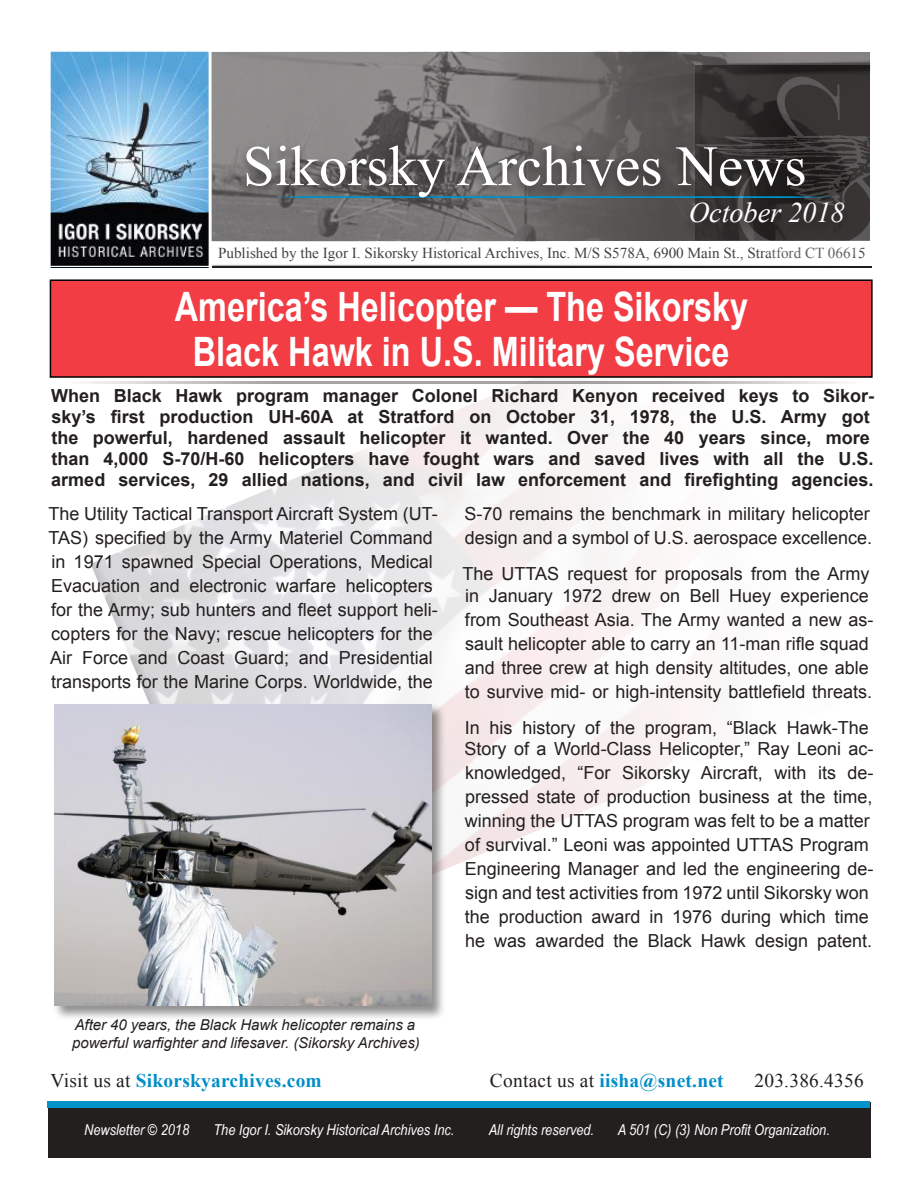
<style>
.page{position:relative;width:918px;height:1188px;background:#fff}
.page>*{position:absolute;margin:0;border:0;box-sizing:border-box;transform-origin:0 0}
.t1{font:57px "Times New Roman";color:#fff}
.t2{font:700 40.5px/45px "Arial";color:#fff;text-align:center;scale:.8 1}
.t3{font:italic 28.5px "Times New Roman";letter-spacing:-.005em;color:#fff}
.t4{font:700 19.35px "Times New Roman";letter-spacing:.01em;color:#008ec8}
.t5{font:19.35px "Times New Roman";letter-spacing:.01em;color:#241f1f}
.t6{font:18px/24px "Arial";color:#241f1f}
.t7{font:700 18px/21px "Arial";color:#241f1f}
.t8{font:15.15px "Times New Roman";color:#444041}
.t9{font:italic 15px "Arial Narrow";color:#fff;scale:1.04 1}
.t10{font:italic 15px/18px "Arial";letter-spacing:-.005em;color:#241f1f}
.s1{font-weight:400;color:#241f1f}
</style>
<div class="page">
<img style="left:212px;top:52px;width:289px;height:189px">
<img style="left:501px;top:51px;width:369px;height:190px">
<div style="left:48px;top:1103px;width:822px;height:55px;background:#241f1f"></div>
<div style="left:48px;top:1101px;width:822px;height:7px;background:#0093ca"></div>
<svg style="left:696px;top:75px;width:174px;height:166px;background:#3a3636"></svg>
<img style="left:52px;top:53px;width:156px;height:213px">
<div style="left:48px;top:49px;width:164px;height:224px;border:3px solid #fff"></div>
<div style="left:683px;top:201px;width:169px;height:36px;background:#241f1f;opacity:.75"></div>
<div style="left:237px;top:142px;width:577px;height:69px;background:#241f1f;opacity:.4"></div>
<hr style="left:212px;top:266px;width:660px;height:2px;background:#241f1f">
<img style="left:91px;top:378px;width:613px;height:491px">
<div style="left:50px;top:279px;width:823px;height:99px;background:#f23d44;border:2px solid #000"></div>
<div style="left:212px;top:265px;width:658px;height:3px;border:2px solid #241f1f"></div>
<hr style="left:65px;top:381px;width:797px;height:3px;background:#000">
<div style="left:53px;top:703px;width:393px;height:318px;background:#241f1f;opacity:.5"></div>
<img style="left:54px;top:704px;width:377px;height:302px">
<h1 class="t1" style="left:243px;top:128px;width:565px">Sikorsky Archives News</h1>
<h3 class="t3" style="left:689px;top:193px;width:157px">October 2018</h3>
<p class="t8" style="left:218px;top:242px;width:649px">Published by the Igor I. Sikorsky Historical Archives, Inc. M/S S578A, 6900 Main St., Stratford CT 06615</p>
<h2 class="t2" style="left:175px;top:285px;width:718px">America’s Helicopter — The Sikorsky<br>Black Hawk in U.S. Military Service</h2>
<p class="t7" style="left:51px;top:386px;width:825px">When Black Hawk program manager Colonel Richard Kenyon received keys to Sikor&shy;sky’s first production UH-60A at Stratford on October 31, 1978, the U.S. Army got the powerful, hardened assault helicopter it wanted. Over the 40 years since, more than 4,000 S-70/H-60 helicopters have fought wars and saved lives with all the U.S. armed services, 29 allied nations, and civil law enforcement and firefighting agencies.</p>
<p class="t6" style="left:465px;top:502px;width:409px">S-70 remains the benchmark in military helicopter design and a symbol of U.S. aerospace excellence.</p>
<p class="t6" style="left:462px;top:563px;width:409px;line-height:21.6px">The UTTAS request for proposals from the Army in January 1972 drew on Bell Huey experience</p>
<p class="t6" style="left:465px;top:608px;width:410px">from Southeast Asia. The Army wanted a new as&shy;sault helicopter able to carry an 11-man rifle squad and three crew at high density altitudes, one able to survive mid- or high-intensity battlefield threats.</p>
<p class="t6" style="left:465px;top:717px;width:411px;line-height:21.6px">In his history of the program, “Black Hawk-The<br>Story of a World-Class Helicopter,” Ray Leoni ac-</p>
<p class="t6" style="left:465px;top:761px;width:410px">knowledged, “For Sikorsky Aircraft, with its de&shy;pressed state of production business at the time, winning the UTTAS program was felt to be a matter of survival.” Leoni was appointed UTTAS Program Engineering Manager and led the engineering de&shy;sign and test activities from 1972 until Sikorsky won the production award in 1976 during which time he was awarded the Black Hawk design patent.</p>
<p class="t6" style="left:49px;top:501px;width:391px">The Utility Tactical Transport Aircraft System (UT-TAS) specified by the Army Materiel Command in 1971 spawned Special Operations, Medical Evacuation and electronic warfare helicopters for the Army; sub hunters and fleet support heli&shy;copters for the Navy; rescue helicopters for the Air Force and Coast Guard; and Presidential transports for the Marine Corps. Worldwide, the</p>
<p class="t10" style="left:72px;top:1016px;width:349px">After 40 years, the Black Hawk helicopter remains a powerful warfighter and lifesaver. (Sikorsky Archives)</p>
<p class="t4" style="left:51px;top:1067px;width:273px"><span class="s1">Visit us at</span> Sikorskyarchives.com</p>
<p class="t4" style="left:490px;top:1067px;width:235px"><span class="s1">Contact us at</span> iisha@snet.net</p>
<p class="t5" style="left:754px;top:1067px;width:111px">203.386.4356</p>
<p class="t9" style="left:84px;top:1119px;width:102px">Newsletter © 2018</p>
<p class="t9" style="left:214px;top:1119px;width:233px">The Igor I. Sikorsky Historical Archives Inc.</p>
<p class="t9" style="left:489px;top:1119px;width:103px">All rights reserved.</p>
<p class="t9" style="left:618px;top:1119px;width:205px">A 501 (C) (3) Non Profit Organization.</p>
</div>
